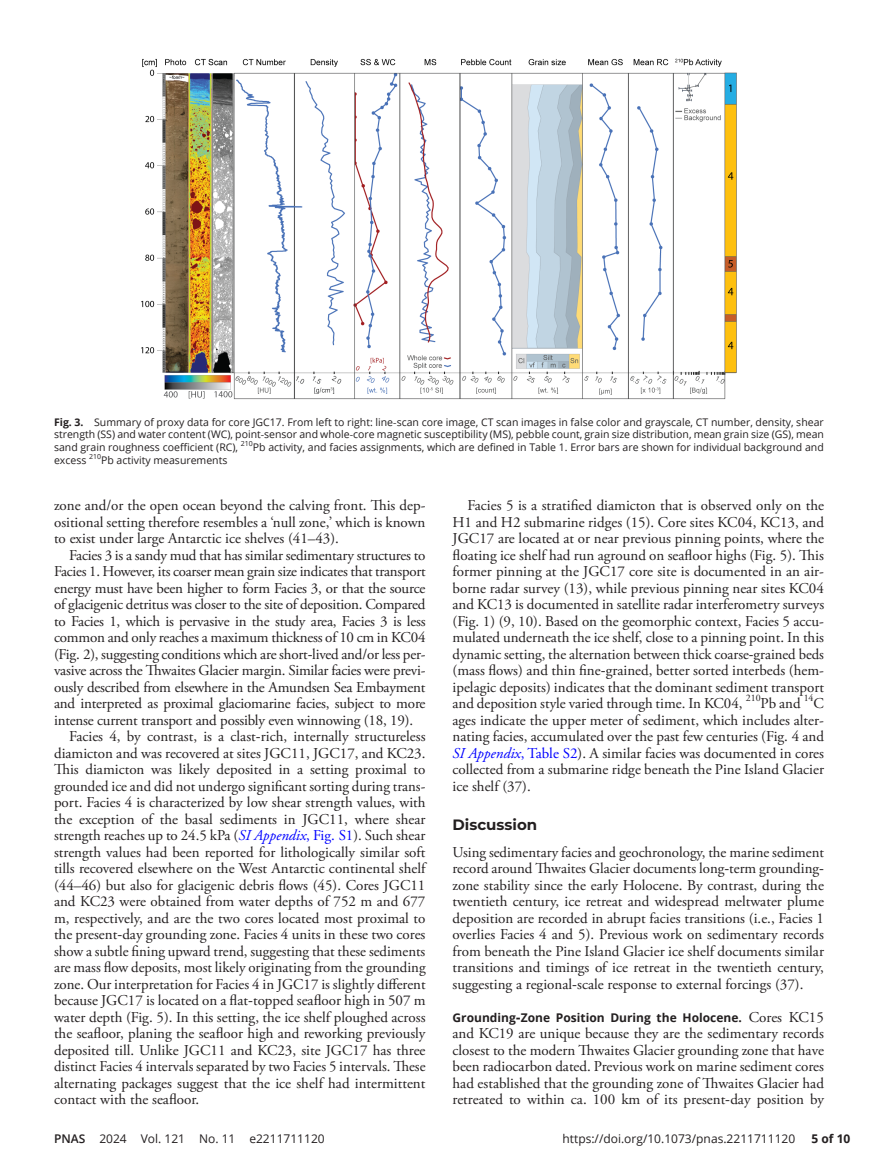
<style>
.page{position:relative;width:878px;height:1175px;background:#fff}
.page>*{position:absolute;margin:0;border:0;box-sizing:border-box;transform-origin:0 0}
.t1{font:15px/16.5px "Adobe Garamond Pro";color:#231f20;text-align:justify}
.t2{font:700 15px "Montserrat";color:#231f20}
.t3{font:12px "Open Sans";color:#231f20}
.t4{font:700 12px "Open Sans";color:#231f20}
.t5{font:10.5px/12.8px "Open Sans";color:#231f20;text-align:justify}
.t6{font:10.05px "Adobe Garamond Pro";color:#231f20}
.t7{font:7.05px "Open Sans";color:#231f20}
.s1{font-weight:700}
.s2{font-family:"STIX"}
.s3{font-style:italic;color:#00f}
.s4{color:#00f}
.s5{font-family:"STIX";font-size:15px}
.s6{font-family:"Adobe Garamond Pro";font-weight:400;font-size:15px}
.s7{font-weight:600}
</style>
<div class="page">
<img style="left:141px;top:58px;width:596px;height:342px">
<p class="t5" style="left:54px;top:415px;width:771px"><span class="s1">Fig. 3.</span> Summary of proxy data for core JGC17. From left to right: line<span class="s2">-</span>scan core image, CT scan images in false color and grayscale, CT number, density, shear strength (SS) and water content (WC), point<span class="s2">-</span>sensor and whole<span class="s2">-</span>core magnetic susceptibility (MS), pebble count, grain size distribution, mean grain size (GS), mean sand grain roughness coefficient (RC),</p>
<p class="t7" style="left:241px;top:439px;width:13px">210</p>
<p class="t5" style="left:253px;top:441px;width:572px">Pb activity, and facies assignments, which are defined in Table 1. Error bars are shown for individual background and</p>
<p class="t7" style="left:89px;top:452px;width:13px">210</p>
<p class="t5" style="left:101px;top:453px;width:128px">Pb activity measurements</p>
<p class="t5" style="left:54px;top:453px;width:34px">excess</p>
<p class="t1" style="left:54px;top:498px;width:373px">zone and/or the open ocean beyond the calving front. This dep&shy;ositional setting therefore resembles a ‘null zone,’ which is known to exist under large Antarctic ice shelves (41–43).</p>
<p class="t1" style="left:69px;top:547px;width:358px">Facies 3 is a sandy mud that has similar sedimentary structures to</p>
<p class="t1" style="left:54px;top:564px;width:373px">Facies 1. However, its coarser mean grain size indicates that transport</p>
<p class="t1" style="left:54px;top:580px;width:373px">energy must have been higher to form Facies 3, or that the source</p>
<p class="t1" style="left:54px;top:597px;width:373px">of glacigenic detritus was closer to the site of deposition. Compared</p>
<p class="t1" style="left:54px;top:613px;width:373px">to Facies 1, which is pervasive in the study area, Facies 3 is less</p>
<p class="t1" style="left:54px;top:630px;width:373px">common and only reaches a maximum thickness of 10 cm in KC04</p>
<p class="t1" style="left:54px;top:646px;width:373px">(Fig. 2), suggesting conditions which are short<span class="s2">-</span>lived and/or less per-</p>
<p class="t1" style="left:54px;top:663px;width:373px">vasive across the Thwaites Glacier margin. Similar facies were previ-</p>
<p class="t1" style="left:54px;top:679px;width:373px">ously described from elsewhere in the Amundsen Sea Embayment</p>
<p class="t1" style="left:54px;top:696px;width:373px">and interpreted as proximal glaciomarine facies, subject to more</p>
<p class="t1" style="left:54px;top:712px;width:360px">intense current transport and possibly even winnowing (18, 19).</p>
<p class="t1" style="left:69px;top:729px;width:358px">Facies 4, by contrast, is a clast<span class="s2">-</span>rich, internally structureless</p>
<p class="t1" style="left:54px;top:745px;width:373px">diamicton and was recovered at sites JGC11, JGC17, and KC23.</p>
<p class="t1" style="left:54px;top:762px;width:373px">This diamicton was likely deposited in a setting proximal to</p>
<p class="t1" style="left:54px;top:778px;width:373px">grounded ice and did not undergo significant sorting during trans-</p>
<p class="t1" style="left:54px;top:795px;width:373px">port. Facies 4 is characterized by low shear strength values, with</p>
<p class="t1" style="left:54px;top:811px;width:373px">the exception of the basal sediments in JGC11, where shear</p>
<p class="t1" style="left:54px;top:828px;width:373px">strength reaches up to 24.5 kPa (<span class="s3">SI Appendix</span><span class="s4">, Fig. S1</span>). Such shear</p>
<p class="t1" style="left:54px;top:844px;width:373px">strength values had been reported for lithologically similar soft</p>
<p class="t1" style="left:54px;top:861px;width:373px">tills recovered elsewhere on the West Antarctic continental shelf</p>
<p class="t1" style="left:54px;top:877px;width:373px">(44–46) but also for glacigenic debris flows (45). Cores JGC11</p>
<p class="t1" style="left:54px;top:894px;width:373px">and KC23 were obtained from water depths of 752 m and 677</p>
<p class="t1" style="left:54px;top:910px;width:373px">m, respectively, and are the two cores located most proximal to</p>
<p class="t1" style="left:54px;top:927px;width:373px">the present<span class="s2">-</span>day grounding zone. Facies 4 units in these two cores</p>
<p class="t1" style="left:54px;top:943px;width:372px">show a subtle fining upward trend, suggesting that these sediments</p>
<p class="t1" style="left:54px;top:960px;width:373px">are mass flow deposits, most likely originating from the grounding</p>
<p class="t1" style="left:54px;top:976px;width:373px">zone. Our interpretation for Facies 4 in JGC17 is slightly different</p>
<p class="t1" style="left:54px;top:993px;width:373px">because JGC17 is located on a flat<span class="s2">-</span>topped seafloor high in 507 m</p>
<p class="t1" style="left:54px;top:1009px;width:373px">water depth (Fig. 5). In this setting, the ice shelf ploughed across</p>
<p class="t1" style="left:54px;top:1026px;width:373px">the seafloor, planing the seafloor high and reworking previously</p>
<p class="t1" style="left:54px;top:1042px;width:373px">deposited till. Unlike JGC11 and KC23, site JGC17 has three</p>
<p class="t1" style="left:54px;top:1059px;width:373px">distinct Facies 4 intervals separated by two Facies 5 intervals. These</p>
<p class="t1" style="left:54px;top:1075px;width:373px">alternating packages suggest that the ice shelf had intermittent</p>
<p class="t1" style="left:54px;top:1092px;width:147px">contact with the seafloor.</p>
<p class="t1" style="left:452px;top:498px;width:373px;text-indent:15px">Facies 5 is a stratified diamicton that is observed only on the H1 and H2 submarine ridges (15). Core sites KC04, KC13, and JGC17 are located at or near previous pinning points, where the floating ice shelf had run aground on seafloor highs (Fig. 5). This former pinning at the JGC17 core site is documented in an air&shy;borne radar survey (13), while previous pinning near sites KC04 and KC13 is documented in satellite radar interferometry surveys (Fig. 1) (9, 10). Based on the geomorphic context, Facies 5 accu&shy;mulated underneath the ice shelf, close to a pinning point. In this dynamic setting, the alternation between thick coarse<span class="s2">-</span>grained beds (mass flows) and thin fine<span class="s2">-</span>grained, better sorted interbeds (hem&shy;ipelagic deposits) indicates that the dominant sediment transport and deposition style varied through time. In KC04,</p>
<p class="t6" style="left:745px;top:692px;width:16px">210</p>
<p class="t1" style="left:760px;top:696px;width:42px">Pb and</p>
<p class="t6" style="left:803px;top:692px;width:11px">14</p>
<p class="t1" style="left:452px;top:696px;width:373px;text-indent:361px">C ages indicate the upper meter of sediment, which includes alter&shy;nating facies, accumulated over the past few centuries (Fig. 4 and <span class="s3">SI Appendix</span><span class="s4">, Table S2</span>). A similar facies was documented in cores collected from a submarine ridge beneath the Pine Island Glacier ice shelf (37).</p>
<p class="t2" style="left:452px;top:813px;width:86px">Discussion</p>
<p class="t1" style="left:452px;top:844px;width:373px">Using sedimentary facies and geochronology, the marine sediment record around Thwaites Glacier documents long<span class="s2">-</span>term grounding&shy;zone stability since the early Holocene. By contrast, during the twentieth century, ice retreat and widespread meltwater plume deposition are recorded in abrupt facies transitions (i.e., Facies 1 overlies Facies 4 and 5). Previous work on sedimentary records from beneath the Pine Island Glacier ice shelf documents similar transitions and timings of ice retreat in the twentieth century, suggesting a regional<span class="s2">-</span>scale response to external forcings (37).</p>
<p class="t4" style="left:452px;top:1009px;width:373px">Grounding<span class="s5">-</span>Zone Position During the Holocene. <span class="s6">Cores KC15</span></p>
<p class="t1" style="left:452px;top:1026px;width:373px">and KC19 are unique because they are the sedimentary records closest to the modern Thwaites Glacier grounding zone that have been radiocarbon dated. Previous work on marine sediment cores had established that the grounding zone of Thwaites Glacier had retreated to within ca. 100 km of its present<span class="s2">-</span>day position by</p>
<p class="t3" style="left:54px;top:1130px;width:272px"><span class="s7">PNAS</span> 2024 Vol. 121 No. 11 e2211711120</p>
<p class="t3" style="left:562px;top:1130px;width:234px">https://doi.org/10.1073/pnas.2211711120</p>
<p class="t4" style="left:811px;top:1130px;width:40px">5 of 10</p>
</div>
